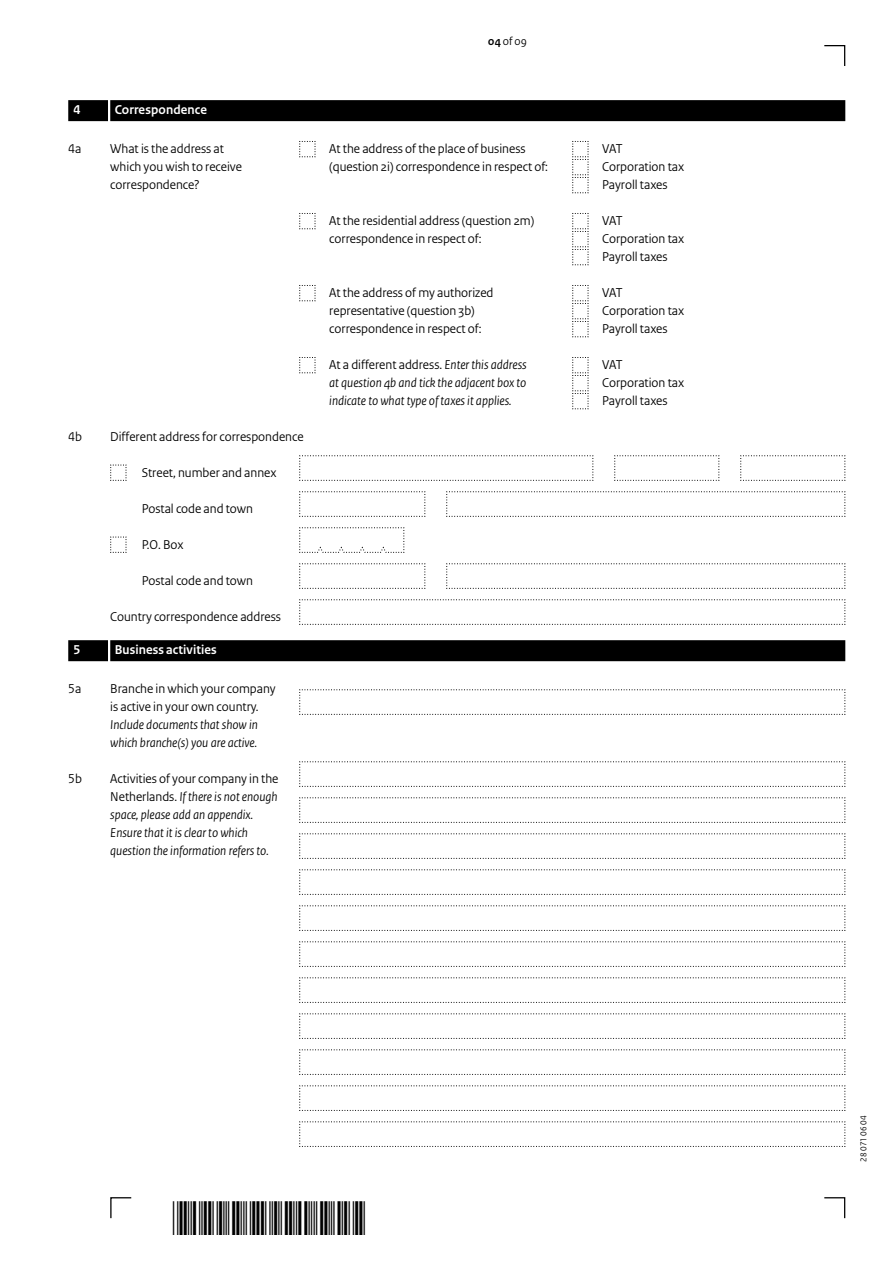
<style>
.page{position:relative;width:893px;height:1263px;background:#fff}
.page>*{position:absolute;margin:0;border:0;box-sizing:border-box;transform-origin:0 0}
.Vraag_geen_inspring{font:13.5px/18px "Rijksoverheid Sans Heading";color:#000}
.Vraag_Nummer{font:italic 13.5px/18px "Rijksoverheid Sans Heading";color:#000}
.Vraag_Nummer-2{font:13.5px/18px "Rijksoverheid Sans Heading";color:#000}
.Vraag_geen_inspring-2{font:italic 13.5px/18px "Rijksoverheid Sans Heading";color:#000;text-align:justify}
.KOP_D_Nummer{font:700 13.5px "Rijksoverheid Sans Heading";letter-spacing:.01em;color:#fff}
.Vraag{font:13.5px "Rijksoverheid Sans Heading";color:#000}
.t1{font:12px "Rijksoverheid Sans Heading";color:#000}
.t2{font:9px "Rijksoverheid Sans Heading";color:#000}
.s1{font-style:normal}
.s2{font-weight:700}
</style>
<div class="page">
<svg style="left:824px;top:1197px;width:22px;height:22px"></svg>
<svg style="left:110px;top:1197px;width:22px;height:22px"></svg>
<svg style="left:824px;top:45px;width:22px;height:21px"></svg>
<svg style="left:299px;top:689px;width:547px;height:26px"></svg>
<svg style="left:299px;top:761px;width:547px;height:26px"></svg>
<svg style="left:299px;top:797px;width:547px;height:26px"></svg>
<svg style="left:299px;top:833px;width:547px;height:26px"></svg>
<svg style="left:299px;top:869px;width:547px;height:26px"></svg>
<svg style="left:299px;top:905px;width:547px;height:26px"></svg>
<svg style="left:299px;top:941px;width:547px;height:26px"></svg>
<svg style="left:299px;top:977px;width:547px;height:26px"></svg>
<svg style="left:299px;top:1013px;width:547px;height:26px"></svg>
<svg style="left:299px;top:1049px;width:547px;height:26px"></svg>
<svg style="left:299px;top:1085px;width:547px;height:26px"></svg>
<svg style="left:299px;top:1121px;width:547px;height:26px"></svg>
<svg style="left:299px;top:599px;width:547px;height:26px"></svg>
<svg style="left:299px;top:141px;width:17px;height:17px"></svg>
<svg style="left:299px;top:213px;width:17px;height:17px"></svg>
<svg style="left:299px;top:285px;width:17px;height:17px"></svg>
<svg style="left:299px;top:357px;width:17px;height:17px"></svg>
<svg style="left:572px;top:141px;width:17px;height:53px"></svg>
<svg style="left:572px;top:213px;width:17px;height:53px"></svg>
<svg style="left:572px;top:285px;width:17px;height:53px"></svg>
<svg style="left:572px;top:357px;width:17px;height:53px"></svg>
<svg style="left:299px;top:455px;width:295px;height:26px"></svg>
<svg style="left:740px;top:455px;width:106px;height:26px"></svg>
<svg style="left:614px;top:455px;width:106px;height:26px"></svg>
<svg style="left:446px;top:491px;width:400px;height:26px"></svg>
<svg style="left:299px;top:491px;width:127px;height:26px"></svg>
<svg style="left:299px;top:563px;width:127px;height:26px"></svg>
<svg style="left:110px;top:464px;width:17px;height:17px"></svg>
<svg style="left:446px;top:563px;width:400px;height:26px"></svg>
<svg style="left:110px;top:536px;width:17px;height:17px"></svg>
<svg style="left:299px;top:527px;width:106px;height:26px"></svg>
<div style="left:110px;top:640px;width:735px;height:21px;background:#000"></div>
<div style="left:68px;top:640px;width:40px;height:21px;background:#000"></div>
<div style="left:110px;top:100px;width:735px;height:21px;background:#000"></div>
<div style="left:68px;top:100px;width:40px;height:21px;background:#000"></div>
<h2 class="KOP_D_Nummer" style="left:73px;top:102px;width:8px">4</h2>
<h2 class="KOP_D_Nummer" style="left:115px;top:102px;width:94px">Correspondence</h2>
<p class="Vraag_Nummer-2" style="left:68px;top:140px;width:15px">4a</p>
<p class="Vraag_Nummer-2" style="left:110px;top:140px;width:133px">What is the address at which you wish to receive correspondence?</p>
<p class="Vraag_Nummer-2" style="left:68px;top:428px;width:15px">4b</p>
<p class="Vraag_Nummer-2" style="left:110px;top:428px;width:195px">Different address for correspondence</p>
<p class="Vraag_geen_inspring" style="left:142px;top:464px;width:136px">Street, number and annex</p>
<p class="Vraag_geen_inspring" style="left:142px;top:500px;width:113px">Postal code and town</p>
<p class="Vraag_geen_inspring" style="left:142px;top:536px;width:43px">P.O. Box</p>
<p class="Vraag_geen_inspring" style="left:142px;top:572px;width:113px">Postal code and town</p>
<p class="Vraag" style="left:110px;top:609px;width:172px">Country correspondence address</p>
<h2 class="KOP_D_Nummer" style="left:74px;top:642px;width:8px">5</h2>
<h2 class="KOP_D_Nummer" style="left:115px;top:642px;width:104px">Business activities</h2>
<p class="Vraag_Nummer-2" style="left:68px;top:680px;width:15px">5a</p>
<p class="Vraag_Nummer" style="left:110px;top:680px;width:167px"><span class="s1">Branche in which your company is active in your own country.<br></span>Include documents that show in which branche(s) you are active.</p>
<p class="Vraag_Nummer-2" style="left:68px;top:770px;width:15px">5b</p>
<p class="Vraag_Nummer" style="left:110px;top:770px;width:170px"><span class="s1">Activities of your company in the Netherlands.</span> If there is not enough space, please add an appendix.<br>Ensure that it is clear to which question the information refers to.</p>
<p class="t1" style="left:488px;top:34px;width:40px"><span class="s2">04</span> of 09</p>
<p class="Vraag_geen_inspring" style="left:329px;top:140px;width:220px">At the address of the place of business (question 2i) correspondence in respect of:</p>
<p class="Vraag_geen_inspring" style="left:329px;top:212px;width:207px">At the residential address (question 2m) correspondence in respect of:</p>
<p class="Vraag_geen_inspring" style="left:329px;top:284px;width:166px">At the address of my authorized representative (question 3b) correspondence in respect of:</p>
<p class="Vraag_geen_inspring-2" style="left:329px;top:356px;width:199px"><span class="s1">At a different address.</span> Enter this address at question 4b and tick the adjacent box to indicate to what type of taxes it applies.</p>
<p class="Vraag_Nummer-2" style="left:602px;top:140px;width:22px">VAT</p>
<p class="Vraag_geen_inspring" style="left:602px;top:158px;width:83px">Corporation tax</p>
<p class="Vraag_geen_inspring" style="left:602px;top:176px;width:67px">Payroll taxes</p>
<p class="Vraag_Nummer-2" style="left:602px;top:212px;width:22px">VAT</p>
<p class="Vraag_geen_inspring" style="left:602px;top:230px;width:83px">Corporation tax</p>
<p class="Vraag_geen_inspring" style="left:602px;top:248px;width:67px">Payroll taxes</p>
<p class="Vraag_Nummer-2" style="left:602px;top:284px;width:22px">VAT</p>
<p class="Vraag_geen_inspring" style="left:602px;top:302px;width:83px">Corporation tax</p>
<p class="Vraag_geen_inspring" style="left:602px;top:320px;width:67px">Payroll taxes</p>
<p class="Vraag_Nummer-2" style="left:602px;top:356px;width:22px">VAT</p>
<p class="Vraag_geen_inspring" style="left:602px;top:374px;width:83px">Corporation tax</p>
<p class="Vraag_geen_inspring" style="left:602px;top:392px;width:67px">Payroll taxes</p>
<p class="t2" style="left:858px;top:1161px;width:47px;rotate:-90deg">28 071 06 04</p>
</div>
